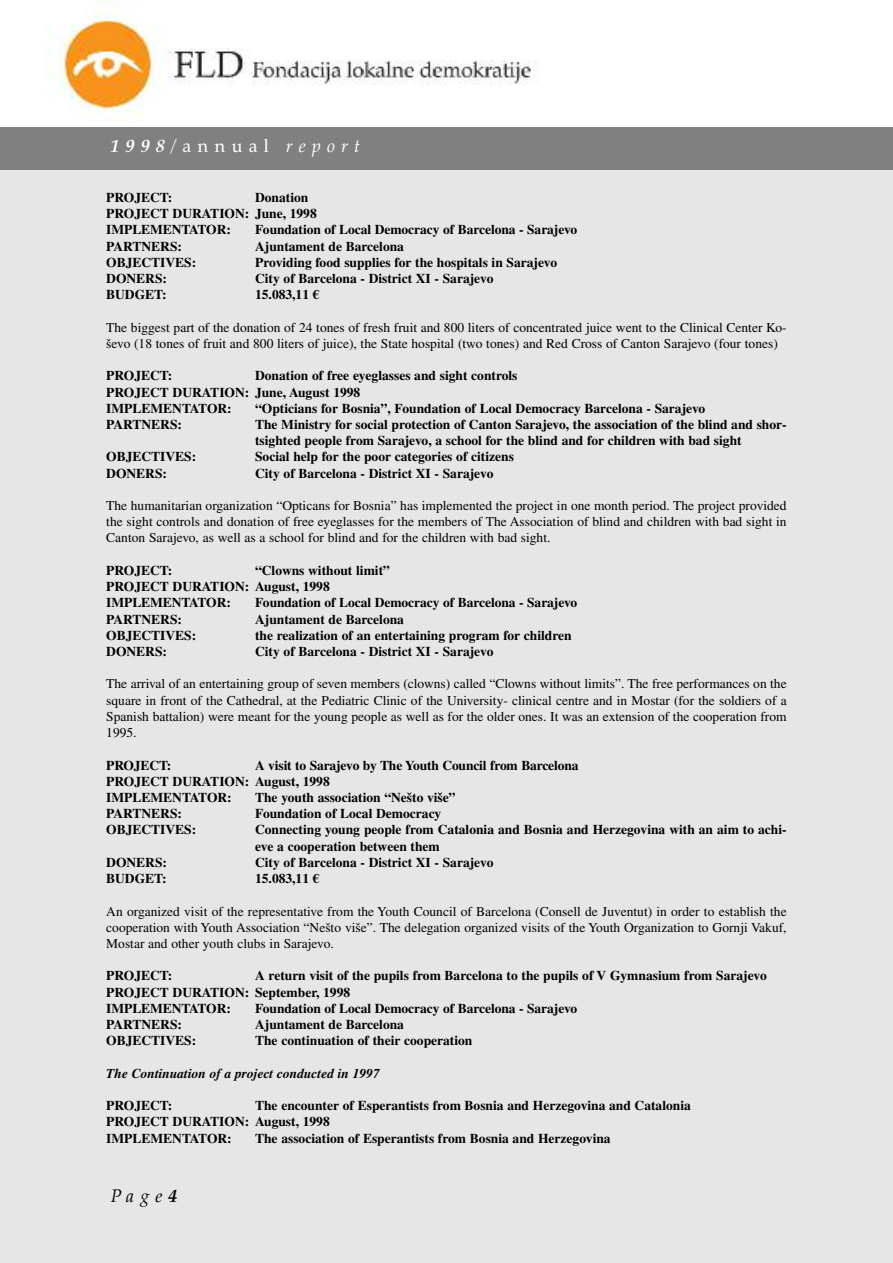
<style>
.page{position:relative;width:893px;height:1263px;background:#e6e6e6}
.page>*{position:absolute;margin:0;border:0;box-sizing:border-box;transform-origin:0 0}
.t1{font:italic 18px "Zapf Calligraphic 801 BT";letter-spacing:.345em;color:#fff}
.t2{font:italic 18px "Zapf Calligraphic 801 BT";color:#000}
.t3{font:700 13.5px/16.2px "H Times";color:#000}
.t4{font:13.5px/16.2px "H Times";color:#000;text-align:justify}
.t5{font:italic 700 13.5px "H Times";color:#000}
.s1{font-weight:700}
.s2{font-style:normal}
.s3{font-family:"Times New Roman"}
</style>
<div class="page">
<img style="left:0;top:0;width:885px;height:128px">
<div style="left:0;top:128px;width:893px;height:42px;background:#808080"></div>
<h1 class="t1" style="left:111px;top:135px;width:251px"><span class="s1">1998</span>/<span class="s2">annual</span> report</h1>
<p class="t3" style="left:106px;top:189px;width:68px">PROJECT:</p>
<p class="t3" style="left:106px;top:189px;width:212px;text-indent:149px">Donation<br>PROJECT DURATION: June, 1998<br>IMPLEMENTATOR:</p>
<p class="t3" style="left:255px;top:221px;width:324px">Foundation of Local Democracy of Barcelona - Sarajevo</p>
<p class="t3" style="left:106px;top:238px;width:77px">PARTNERS:</p>
<p class="t3" style="left:255px;top:238px;width:150px">Ajuntament de Barcelona</p>
<p class="t3" style="left:106px;top:254px;width:92px">OBJECTIVES:</p>
<p class="t3" style="left:255px;top:254px;width:304px">Providing food supplies for the hospitals in Sarajevo</p>
<p class="t3" style="left:106px;top:270px;width:62px">DONERS:</p>
<p class="t3" style="left:255px;top:270px;width:240px">City of Barcelona - District XI - Sarajevo</p>
<p class="t3" style="left:106px;top:286px;width:62px">BUDGET:</p>
<p class="t3" style="left:255px;top:286px;width:66px">15.083,11 <span class="s3">€</span></p>
<p class="t4" style="left:106px;top:319px;width:682px">The biggest part of the donation of 24 tones of fresh fruit and 800 liters of concentrated juice went to the Clinical Center Ko-{evo (18 tones of fruit and 800 liters of juice), the State hospital (two tones) and Red Cross of Canton Sarajevo (four tones)</p>
<p class="t3" style="left:106px;top:367px;width:68px">PROJECT:</p>
<p class="t3" style="left:106px;top:367px;width:413px;text-indent:149px">Donation of free eyeglasses and sight controls<br>PROJECT DURATION: June, August 1998<br>IMPLEMENTATOR:</p>
<p class="t3" style="left:255px;top:400px;width:452px">“Opticians for Bosnia”, Foundation of Local Democracy Barcelona - Sarajevo</p>
<p class="t3" style="left:106px;top:416px;width:77px">PARTNERS:</p>
<p class="t3" style="left:255px;top:416px;width:533px">The Ministry for social protection of Canton Sarajevo, the association of the blind and shor&shy;tsighted people from Sarajevo, a school for the blind and for children with bad sight</p>
<p class="t3" style="left:106px;top:448px;width:92px">OBJECTIVES:</p>
<p class="t3" style="left:255px;top:448px;width:260px">Social help for the poor categories of citizens</p>
<p class="t3" style="left:106px;top:465px;width:62px">DONERS:</p>
<p class="t3" style="left:255px;top:465px;width:240px">City of Barcelona - District XI - Sarajevo</p>
<p class="t4" style="left:106px;top:497px;width:682px">The humanitarian organization “Opticans for Bosnia” has implemented the project in one month period. The project provided the sight controls and donation of free eyeglasses for the members of The Association of blind and children with bad sight in Canton Sarajevo, as well as a school for blind and for the children with bad sight.</p>
<p class="t3" style="left:106px;top:562px;width:68px">PROJECT:</p>
<p class="t3" style="left:106px;top:562px;width:285px;text-indent:149px">“Clowns without limit”<br>PROJECT DURATION: August, 1998<br>IMPLEMENTATOR:</p>
<p class="t3" style="left:255px;top:594px;width:324px">Foundation of Local Democracy of Barcelona - Sarajevo</p>
<p class="t3" style="left:106px;top:611px;width:77px">PARTNERS:</p>
<p class="t3" style="left:255px;top:611px;width:150px">Ajuntament de Barcelona</p>
<p class="t3" style="left:106px;top:627px;width:92px">OBJECTIVES:</p>
<p class="t3" style="left:255px;top:627px;width:318px">the realization of an entertaining program for children</p>
<p class="t3" style="left:106px;top:643px;width:62px">DONERS:</p>
<p class="t3" style="left:255px;top:643px;width:240px">City of Barcelona - District XI - Sarajevo</p>
<p class="t4" style="left:106px;top:676px;width:682px">The arrival of an entertaining group of seven members (clowns) called “Clowns without limits”. The free performances on the square in front of the Cathedral, at the Pediatric Clinic of the University- clinical centre and in Mostar (for the soldiers of a Spanish battalion) were meant for the young people as well as for the older ones. It was an extension of the cooperation from 1995.</p>
<p class="t3" style="left:106px;top:757px;width:67px">PROJECT:</p>
<p class="t3" style="left:106px;top:757px;width:474px;text-indent:149px">A visit to Sarajevo by The Youth Council from Barcelona<br>PROJECT DURATION: August, 1998<br>IMPLEMENTATOR:</p>
<p class="t3" style="left:255px;top:789px;width:202px">The youth association “Ne{to vi{e”</p>
<p class="t3" style="left:106px;top:805px;width:77px">PARTNERS:</p>
<p class="t3" style="left:255px;top:805px;width:188px">Foundation of Local Democracy</p>
<p class="t3" style="left:106px;top:821px;width:92px">OBJECTIVES:</p>
<p class="t3" style="left:255px;top:821px;width:533px">Connecting young people from Catalonia and Bosnia and Herzegovina with an aim to achi&shy;eve a cooperation between them</p>
<p class="t3" style="left:106px;top:854px;width:62px">DONERS:</p>
<p class="t3" style="left:255px;top:854px;width:240px">City of Barcelona - District XI - Sarajevo</p>
<p class="t3" style="left:106px;top:870px;width:62px">BUDGET:</p>
<p class="t3" style="left:255px;top:870px;width:66px">15.083,11 <span class="s3">€</span></p>
<p class="t4" style="left:106px;top:903px;width:682px">An organized visit of the representative from the Youth Council of Barcelona (Consell de Juventut) in order to establish the cooperation with Youth Association “Ne{to vi{e”. The delegation organized visits of the Youth Organization to Gornji Vakuf, Mostar and other youth clubs in Sarajevo.</p>
<p class="t3" style="left:106px;top:967px;width:68px">PROJECT:</p>
<p class="t3" style="left:106px;top:967px;width:662px;text-indent:149px">A return visit of the pupils from Barcelona to the pupils of V Gymnasium from Sarajevo<br>PROJECT DURATION: September, 1998<br>IMPLEMENTATOR:</p>
<p class="t3" style="left:255px;top:1000px;width:324px">Foundation of Local Democracy of Barcelona - Sarajevo</p>
<p class="t3" style="left:106px;top:1016px;width:77px">PARTNERS:</p>
<p class="t3" style="left:255px;top:1016px;width:150px">Ajuntament de Barcelona</p>
<p class="t3" style="left:106px;top:1032px;width:92px">OBJECTIVES:</p>
<p class="t3" style="left:255px;top:1032px;width:219px">The continuation of their cooperation</p>
<p class="t5" style="left:106px;top:1065px;width:275px">The Continuation of a project conducted in 1997</p>
<p class="t3" style="left:106px;top:1097px;width:68px">PROJECT:</p>
<p class="t3" style="left:106px;top:1097px;width:586px;text-indent:149px">The encounter of Esperantists from Bosnia and Herzegovina and Catalonia<br>PROJECT DURATION: August, 1998<br>IMPLEMENTATOR:</p>
<p class="t3" style="left:255px;top:1129px;width:357px">The association of Esperantists from Bosnia and Herzegovina</p>
<h1 class="t2" style="left:111px;top:1185px;width:68px">Page<span class="s1">4</span></h1>
</div>
